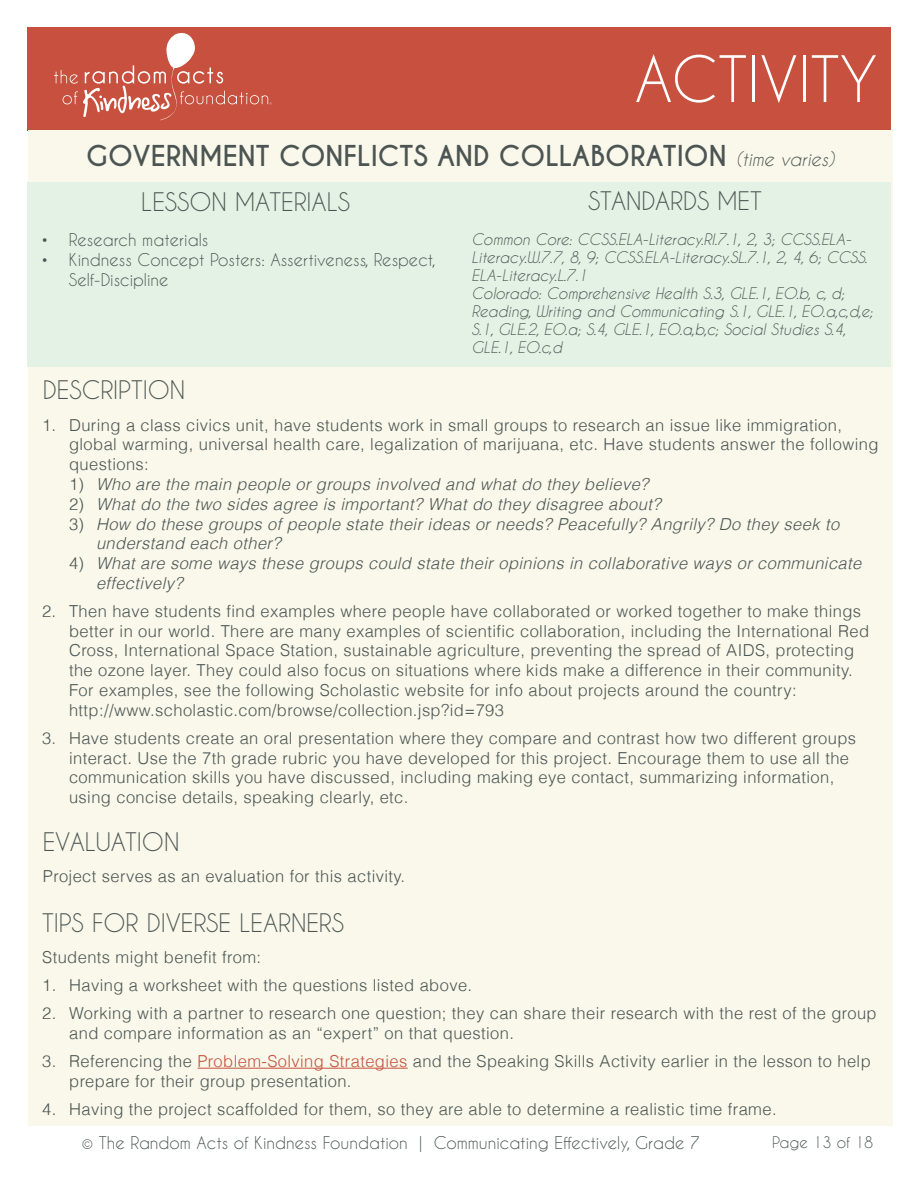
<style>
.page{position:relative;width:918px;height:1188px;background:#fff}
.page>*{position:absolute;margin:0;border:0;box-sizing:border-box;transform-origin:0 0}
.t1{font:60px "Caviar Dreams";color:#fff}
.t2{font:700 27px "Caviar Dreams";color:#4c5553}
.t3{font:24px "Caviar Dreams";color:#4c5553}
.t4{font:300 16.5px/19.8px "Helvetica";letter-spacing:.025em;color:#4b5553}
.t5{font:italic 300 16.5px/19.8px "Helvetica";letter-spacing:.025em;color:#4b5553}
.t6{font:16.5px/19.8px "Caviar Dreams";color:#4b5553}
.t7{font:16.5px "Caviar Dreams";color:#4c5553}
.t8{font:italic 15px/18px "Caviar Dreams";color:#4b5553}
.t9{font:15px "Caviar Dreams";color:#4c5553}
.s1{font-weight:400;font-style:italic;font-size:18px}
.s2{font-family:"Helvetica"}
.s3{font-style:normal}
.s4{color:#c7513e}
</style>
<div class="page">
<div style="left:28px;top:27px;width:863px;height:103px;background:#c7513e"></div>
<svg style="left:54px;top:33px;width:218px;height:87px"></svg>
<div style="left:29px;top:130px;width:864px;height:995px;background:#f9f8ea"></div>
<div style="left:27px;top:182px;width:864px;height:184px;background:#e3f2e5"></div>
<hr style="left:198px;top:1068px;width:210px;height:1px;background:#c7513e">
<h1 class="t1" style="left:635px;top:43px;width:244px">ACTIVITY</h1>
<h2 class="t2" style="left:86px;top:139px;width:750px">GOVERNMENT CONFLICTS AND COLLABORATION <span class="s1">(time varies)</span></h2>
<h3 class="t3" style="left:141px;top:187px;width:210px">LESSON MATERIALS</h3>
<p class="t6" style="left:42px;top:230px;width:168px"><span class="s2">•</span> Research materials</p>
<p class="t6" style="left:69px;top:250px;width:368px;text-indent:-27px"><span class="s2">•</span> Kindness Concept Posters: Assertiveness, Respect,<br>Self-Discipline</p>
<h3 class="t3" style="left:43px;top:376px;width:144px">DESCRIPTION</h3>
<h3 class="t3" style="left:588px;top:186px;width:175px">STANDARDS MET</h3>
<p class="t8" style="left:472px;top:230px;width:403px">Common Core: CCSS.ELA-Literacy.RI.7.1, 2, 3; CCSS.ELA-Literacy.W.7.7, 8, 9; CCSS.ELA-Literacy.SL.7.1, 2, 4, 6; CCSS.<br>ELA-Literacy.L.7.1<br>Colorado: Comprehensive Health S.3, GLE.1, EO.b, c, d; Reading, Writing and Communicating S.1, GLE.1, EO.a,c,d,e; S.1, GLE.2, EO.a; S.4, GLE.1, EO.a,b,c; Social Studies S.4, GLE.1, EO.c,d</p>
<p class="t4" style="left:69px;top:414px;width:811px;text-indent:-27px">1. During a class civics unit, have students work in small groups to research an issue like immigration, global warming, universal health care, legalization of marijuana, etc. Have students answer the following questions:</p>
<p class="t5" style="left:69px;top:474px;width:581px"><span class="s3">1)</span> Who are the main people or groups involved and what do they believe?</p>
<p class="t5" style="left:69px;top:494px;width:593px"><span class="s3">2)</span> What do the two sides agree is important? What do they disagree about?</p>
<p class="t5" style="left:96px;top:514px;width:745px;text-indent:-27px"><span class="s3">3)</span> How do these groups of people state their ideas or needs? Peacefully? Angrily? Do they seek to understand each other?</p>
<p class="t5" style="left:96px;top:553px;width:767px;text-indent:-27px"><span class="s3">4)</span> What are some ways these groups could state their opinions in collaborative ways or communicate effectively?</p>
<p class="t4" style="left:69px;top:600px;width:802px;text-indent:-27px">2. Then have students find examples where people have collaborated or worked together to make things better in our world. There are many examples of scientific collaboration, including the International Red Cross, International Space Station, sustainable agriculture, preventing the spread of AIDS, protecting the ozone layer. They could also focus on situations where kids make a difference in their community.<br>For examples, see the following Scholastic website for info about projects around the country: http://www.scholastic.com/browse/collection.jsp?id=793</p>
<p class="t4" style="left:69px;top:727px;width:789px;text-indent:-27px">3. Have students create an oral presentation where they compare and contrast how two different groups interact. Use the 7th grade rubric you have developed for this project. Encourage them to use all the communication skills you have discussed, including making eye contact, summarizing information, using concise details, speaking clearly, etc.</p>
<h3 class="t3" style="left:43px;top:828px;width:138px">EVALUATION</h3>
<p class="t4" style="left:43px;top:865px;width:364px">Project serves as an evaluation for this activity.</p>
<h3 class="t3" style="left:42px;top:909px;width:303px">TIPS FOR DIVERSE LEARNERS</h3>
<p class="t4" style="left:42px;top:947px;width:220px">Students might benefit from:</p>
<p class="t4" style="left:42px;top:975px;width:432px">1. Having a worksheet with the questions listed above.</p>
<p class="t4" style="left:69px;top:1003px;width:809px;text-indent:-27px">2. Working with a partner to research one question; they can share their research with the rest of the group and compare information as an “expert” on that question.</p>
<p class="t4" style="left:69px;top:1050px;width:803px;text-indent:-27px">3. Referencing the <span class="s4">Problem-Solving Strategies</span> and the Speaking Skills Activity earlier in the lesson to help prepare for their group presentation.</p>
<p class="t4" style="left:42px;top:1098px;width:736px">4. Having the project scaffolded for them, so they are able to determine a realistic time frame.</p>
<p class="t7" style="left:82px;top:1133px;width:620px">© The Random Acts of Kindness Foundation | Communicating Effectively, Grade 7</p>
<p class="t9" style="left:772px;top:1133px;width:103px">Page 13 of 18</p>
</div>
